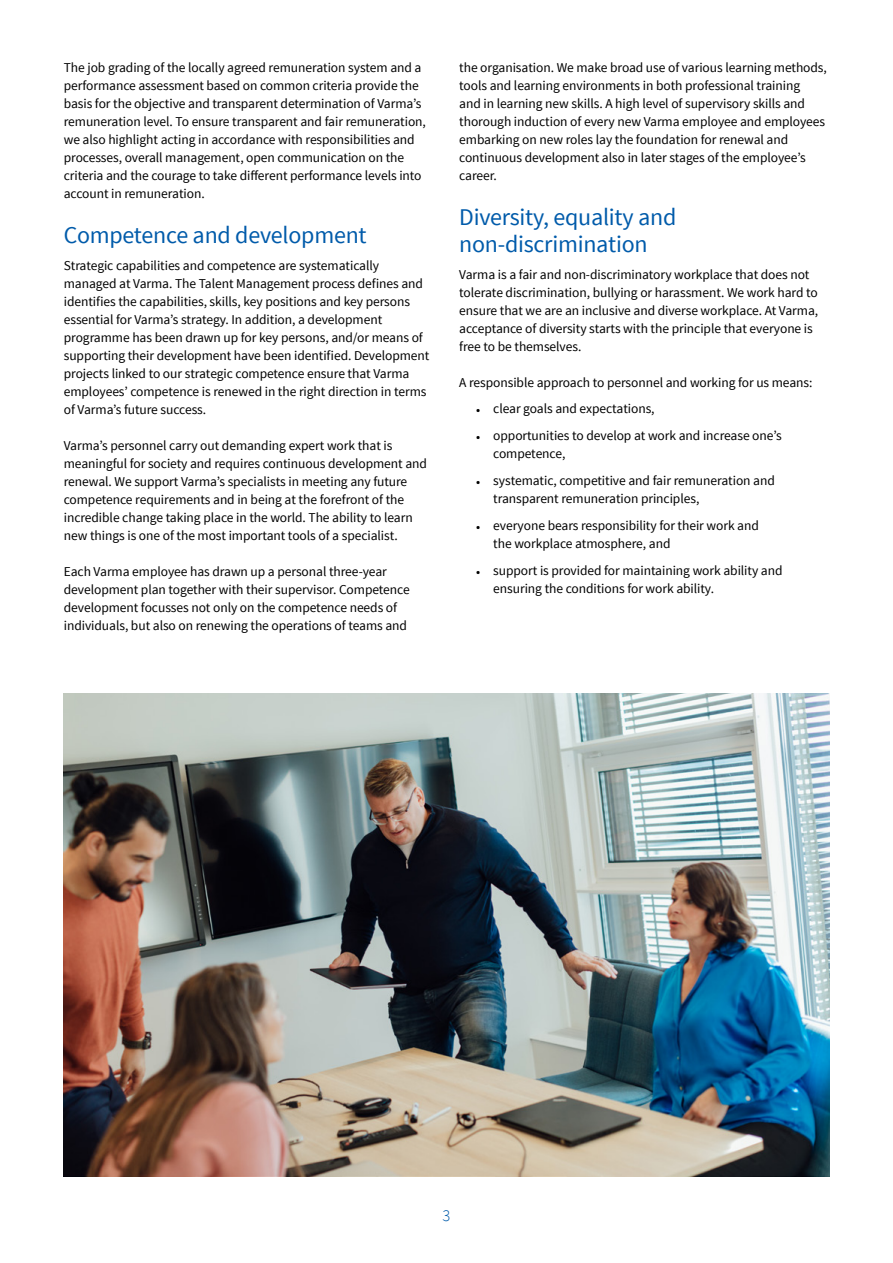
<style>
.page{position:relative;width:893px;height:1263px;background:#fff}
.page>*{position:absolute;margin:0;border:0;box-sizing:border-box;transform-origin:0 0}
._2_otsikko{font:24px/27px "Source Sans Pro";letter-spacing:-.01em;color:#005baa}
.t1{font:300 16.5px "Source Sans Pro";color:#005baa}
.leipis{font:13.5px/18px "Source Sans Pro";letter-spacing:-.005em;color:#000}
</style>
<div class="page">
<img style="left:64px;top:693px;width:765px;height:484px">
<p class="leipis" style="left:64px;top:59px;width:364px">The job grading of the locally agreed remuneration system and a performance assessment based on common criteria provide the basis for the objective and transparent determination of Varma’s remuneration level. To ensure transparent and fair remuneration, we also highlight acting in accordance with responsibilities and processes, overall management, open communication on the criteria and the courage to take different performance levels into account in remuneration.</p>
<h2 class="_2_otsikko" style="left:64px;top:222px;width:304px">Competence and development</h2>
<p class="leipis" style="left:64px;top:257px;width:367px">Strategic capabilities and competence are systematically managed at Varma. The Talent Management process defines and identifies the capabilities, skills, key positions and key persons essential for Varma’s strategy. In addition, a development programme has been drawn up for key persons, and/or means of supporting their development have been identified. Development projects linked to our strategic competence ensure that Varma employees’ competence is renewed in the right direction in terms of Varma’s future success.</p>
<p class="leipis" style="left:64px;top:437px;width:365px">Varma’s personnel carry out demanding expert work that is meaningful for society and requires continuous development and renewal. We support Varma’s specialists in meeting any future competence requirements and in being at the forefront of the incredible change taking place in the world. The ability to learn new things is one of the most important tools of a specialist.</p>
<p class="leipis" style="left:64px;top:563px;width:347px">Each Varma employee has drawn up a personal three-year development plan together with their supervisor. Competence development focusses not only on the competence needs of individuals, but also on renewing the operations of teams and</p>
<p class="leipis" style="left:459px;top:59px;width:369px">the organisation. We make broad use of various learning methods, tools and learning environments in both professional training<br>and in learning new skills. A high level of supervisory skills and thorough induction of every new Varma employee and employees embarking on new roles lay the foundation for renewal and continuous development also in later stages of the employee’s career.</p>
<h2 class="_2_otsikko" style="left:459px;top:204px;width:219px">Diversity, equality and non-discrimination</h2>
<p class="leipis" style="left:459px;top:266px;width:360px">Varma is a fair and non-discriminatory workplace that does not tolerate discrimination, bullying or harassment. We work hard to ensure that we are an inclusive and diverse workplace. At Varma, acceptance of diversity starts with the principle that everyone is free to be themselves.</p>
<p class="leipis" style="left:459px;top:374px;width:355px">A responsible approach to personnel and working for us means:</p>
<p class="leipis" style="left:476px;top:399px;width:180px">• clear goals and expectations,</p>
<p class="leipis" style="left:493px;top:426px;width:290px;text-indent:-17px">• opportunities to develop at work and increase one’s competence,</p>
<p class="leipis" style="left:493px;top:471px;width:283px;text-indent:-17px">• systematic, competitive and fair remuneration and transparent remuneration principles,</p>
<p class="leipis" style="left:493px;top:516px;width:267px;text-indent:-17px">• everyone bears responsibility for their work and the workplace atmosphere, and</p>
<p class="leipis" style="left:493px;top:561px;width:291px;text-indent:-17px">• support is provided for maintaining work ability and ensuring the conditions for work ability.</p>
<p class="t1" style="left:443px;top:1206px;width:9px">3</p>
</div>
